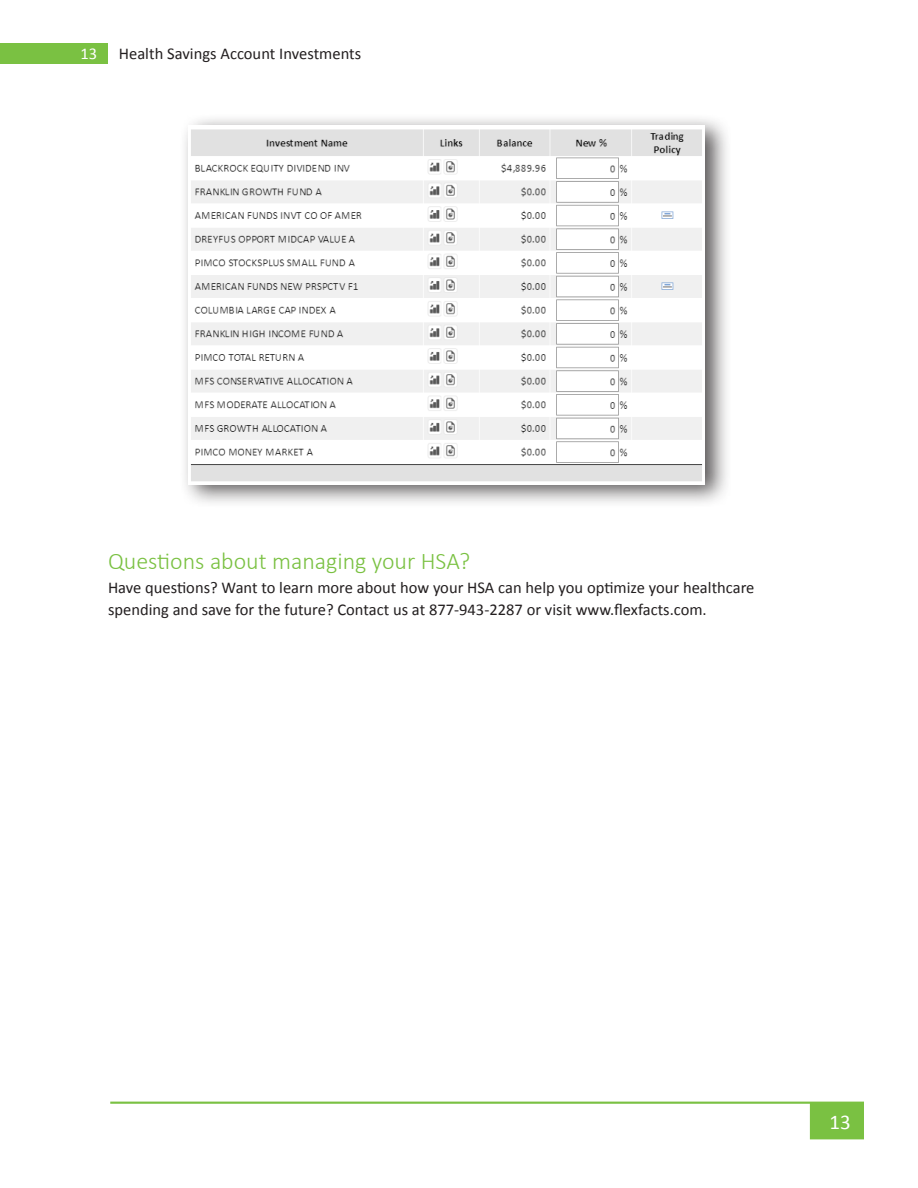
<style>
.page{position:relative;width:918px;height:1188px;background:#fff}
.page>*{position:absolute;margin:0;border:0;box-sizing:border-box;transform-origin:0 0}
.t1{font:300 24px "Calibri";color:#7ac142}
.t2{font:21px "Calibri";color:#fff}
.t3{font:16.5px/21.8px "Calibri";color:#231f20}
.t4{font:16.5px "Calibri";color:#fff}
</style>
<div class="page">
<svg style="left:110px;top:1102px;width:754px;height:37px"></svg>
<div style="left:0;top:44px;width:108px;height:20px;background:#7ac142"></div>
<div style="left:179px;top:113px;width:553px;height:395px;background:#231f20;opacity:.75"></div>
<img style="left:188px;top:126px;width:516px;height:358px">
<p class="t4" style="left:80px;top:44px;width:18px">13</p>
<p class="t3" style="left:119px;top:42px;width:244px">Health Savings Account Investments</p>
<h1 class="t1" style="left:108px;top:546px;width:364px">Questions about managing your HSA?</h1>
<p class="t3" style="left:108px;top:576px;width:648px">Have questions? Want to learn more about how your HSA can help you optimize your healthcare spending and save for the future? Contact us at 877-943-2287 or visit www.flexfacts.com.</p>
<p class="t2" style="left:830px;top:1109px;width:23px">13</p>
</div>
